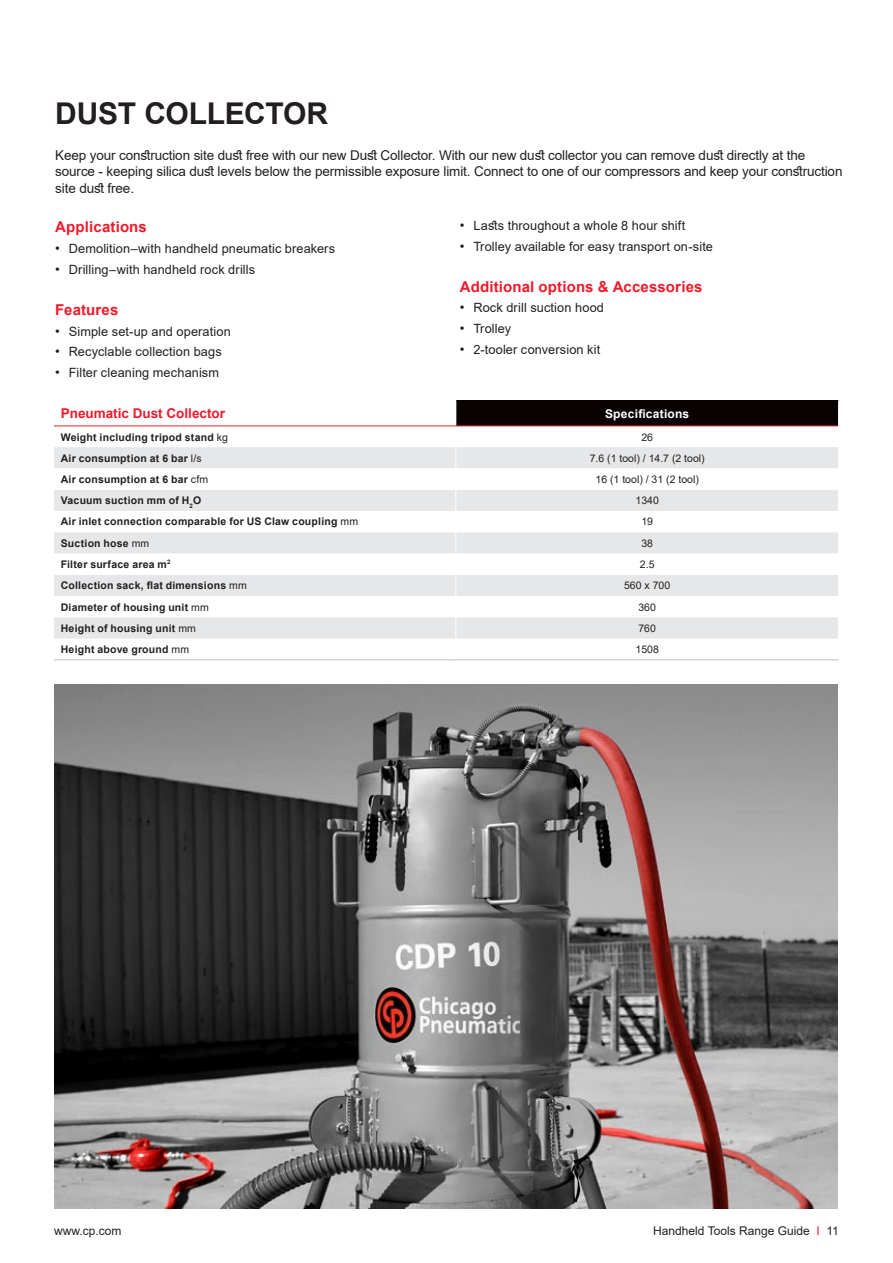
<style>
.page{position:relative;width:893px;height:1263px;background:#fff}
.page>*{position:absolute;margin:0;border:0;box-sizing:border-box;transform-origin:0 0}
.t1{font:700 30px "Arial";letter-spacing:-.01em;color:#231f20}
.t2{font:700 15px "Arial";letter-spacing:.01em;color:#ee1b2c}
.t3{font:13.5px/16.5px "Arial";letter-spacing:-.01em;color:#231f20}
.t4{font:700 13.5px "Arial";color:#ee1b2c}
.t5{font:12.75px "Arial";letter-spacing:.01em;color:#231f20}
.t6{font:12px "Arial";color:#231f20}
.t7{font:700 12px "Arial";letter-spacing:.02em;color:#fff}
.t8{font:700 10.5px "Arial";letter-spacing:.02em;color:#231f20}
.t9{font:10.5px "Arial";color:#231f20}
.s1{font-size:13.5px}
.s2{font-weight:400}
.s3{color:#ee1b2c}
</style>
<div class="page">
<img style="left:54px;top:685px;width:783px;height:524px">
<div style="left:456px;top:400px;width:382px;height:26px;background:#080302"></div>
<svg style="left:54px;top:638px;width:784px;height:1px"></svg>
<svg style="left:54px;top:447px;width:784px;height:191px;fill:#e6e7e9"></svg>
<svg style="left:54px;top:468px;width:784px;height:107px"></svg>
<hr style="left:54px;top:659px;width:402px;height:1px;background:#bcbdc0">
<hr style="left:456px;top:659px;width:382px;height:1px;background:#bcbdc0">
<hr style="left:456px;top:426px;width:382px;height:1px;background:#ee1b2c">
<svg style="left:455px;top:425px;width:1px;height:213px"></svg>
<svg style="left:838px;top:400px;width:1px;height:27px"></svg>
<hr style="left:54px;top:426px;width:402px;height:1px;background:#ee1b2c">
<h1 class="t1" style="left:55px;top:93px;width:274px">DUST COLLECTOR</h1>
<p class="t3" style="left:55px;top:147px;width:789px">Keep your construction site dust free with our new Dust Collector. With our new dust collector you can remove dust directly at the source - keeping silica dust levels below the permissible exposure limit. Connect to one of our compressors and keep your construction site dust free.</p>
<p class="t2" style="left:55px;top:217px;width:93px">Applications</p>
<p class="t5" style="left:55px;top:240px;width:281px"><span class="s1">•</span> Demolition–with handheld pneumatic breakers</p>
<p class="t5" style="left:55px;top:260px;width:201px"><span class="s1">•</span> Drilling–with handheld rock drills</p>
<p class="t2" style="left:55px;top:299px;width:65px">Features</p>
<p class="t5" style="left:55px;top:322px;width:177px"><span class="s1">•</span> Simple set-up and operation</p>
<p class="t5" style="left:55px;top:343px;width:168px"><span class="s1">•</span> Recyclable collection bags</p>
<p class="t5" style="left:55px;top:364px;width:165px"><span class="s1">•</span> Filter cleaning mechanism</p>
<p class="t5" style="left:460px;top:217px;width:227px"><span class="s1">•</span> Lasts throughout a whole 8 hour shift</p>
<p class="t5" style="left:460px;top:238px;width:255px"><span class="s1">•</span> Trolley available for easy transport on-site</p>
<p class="t2" style="left:460px;top:276px;width:244px">Additional options &amp; Accessories</p>
<p class="t5" style="left:460px;top:299px;width:146px"><span class="s1">•</span> Rock drill suction hood</p>
<p class="t5" style="left:460px;top:320px;width:53px"><span class="s1">•</span> Trolley</p>
<p class="t5" style="left:460px;top:341px;width:142px"><span class="s1">•</span> 2-tooler conversion kit</p>
<p class="t4" style="left:61px;top:404px;width:166px">Pneumatic Dust Collector</p>
<p class="t7" style="left:605px;top:405px;width:86px">Specifications</p>
<p class="t8" style="left:61px;top:430px;width:169px">Weight including tripod stand <span class="s2">kg</span></p>
<p class="t9" style="left:641px;top:430px;width:13px">26</p>
<p class="t8" style="left:61px;top:451px;width:142px">Air consumption at 6 bar <span class="s2">l/s</span></p>
<p class="t9" style="left:590px;top:451px;width:116px">7.6 (1 tool) / 14.7 (2 tool)</p>
<p class="t8" style="left:61px;top:472px;width:149px">Air consumption at 6 bar <span class="s2">cfm</span></p>
<p class="t9" style="left:596px;top:472px;width:105px">16 (1 tool) / 31 (2 tool)</p>
<p class="t8" style="left:61px;top:493px;width:142px">Vacuum suction mm of H<sub>2</sub>O</p>
<p class="t9" style="left:635px;top:493px;width:25px">1340</p>
<p class="t8" style="left:61px;top:515px;width:299px">Air inlet connection comparable for US Claw coupling <span class="s2">mm</span></p>
<p class="t9" style="left:641px;top:514px;width:13px">19</p>
<p class="t8" style="left:61px;top:536px;width:90px">Suction hose <span class="s2">mm</span></p>
<p class="t9" style="left:641px;top:536px;width:13px">38</p>
<p class="t8" style="left:61px;top:557px;width:111px">Filter surface area m<sup>2</sup></p>
<p class="t9" style="left:640px;top:557px;width:16px">2.5</p>
<p class="t8" style="left:61px;top:578px;width:188px">Collection sack, flat dimensions <span class="s2">mm</span></p>
<p class="t9" style="left:624px;top:578px;width:48px">560 x 700</p>
<p class="t8" style="left:61px;top:600px;width:150px">Diameter of housing unit <span class="s2">mm</span></p>
<p class="t9" style="left:638px;top:600px;width:19px">360</p>
<p class="t8" style="left:61px;top:621px;width:137px">Height of housing unit <span class="s2">mm</span></p>
<p class="t9" style="left:638px;top:621px;width:19px">760</p>
<p class="t8" style="left:61px;top:642px;width:130px">Height above ground <span class="s2">mm</span></p>
<p class="t9" style="left:635px;top:642px;width:25px">1508</p>
<p class="t6" style="left:54px;top:1222px;width:69px">www.cp.com</p>
<p class="t6" style="left:653px;top:1222px;width:187px">Handheld Tools Range Guide <span class="s3">I</span> 11</p>
</div>
